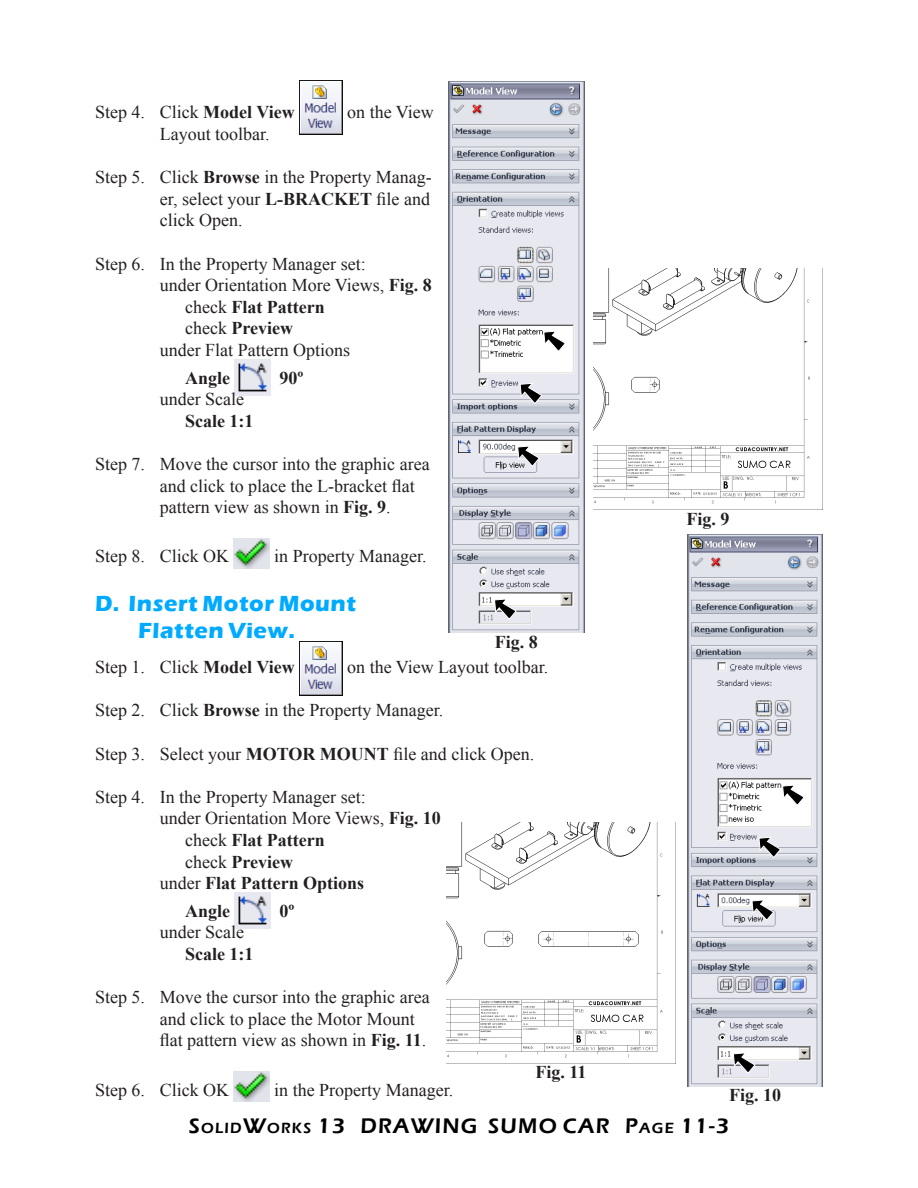
<style>
.page{position:relative;width:918px;height:1188px;background:#fff}
.page>*{position:absolute;margin:0;border:0;box-sizing:border-box;transform-origin:0 0}
.Subhead_1{font:700 22.5px/27px "Eras ITC";letter-spacing:.025em;color:#00abff}
.t1{font:600 21.75px "Eras ITC";letter-spacing:.055em;color:#000}
.Body_text{font:18px/21.6px "Times New Roman";color:#231f20}
.Body_text-2{font:700 18px "Times New Roman";color:#231f20}
.Fig_No{font:700 18px "Times New Roman";color:#231f20}
.s1{font-weight:700}
.s2{font-weight:400}
.s3{font-size:15.15px}
</style>
<div class="page">
<img style="left:299px;top:81px;width:44px;height:54px">
<img style="left:235px;top:360px;width:36px;height:36px">
<img style="left:234px;top:538px;width:36px;height:31px">
<img style="left:299px;top:642px;width:44px;height:54px">
<img style="left:235px;top:893px;width:36px;height:36px">
<img style="left:234px;top:1072px;width:36px;height:30px">
<img style="left:449px;top:81px;width:135px;height:551px">
<svg style="left:520px;top:383px;width:22px;height:21px"></svg>
<svg style="left:543px;top:331px;width:23px;height:21px"></svg>
<svg style="left:494px;top:598px;width:23px;height:22px"></svg>
<svg style="left:517px;top:445px;width:23px;height:22px"></svg>
<img style="left:688px;top:535px;width:135px;height:551px">
<svg style="left:758px;top:837px;width:23px;height:21px"></svg>
<svg style="left:782px;top:785px;width:23px;height:21px"></svg>
<svg style="left:733px;top:1052px;width:23px;height:22px"></svg>
<svg style="left:751px;top:899px;width:23px;height:22px"></svg>
<img style="left:593px;top:268px;width:230px;height:242px">
<img style="left:446px;top:822px;width:230px;height:241px">
<p class="Body_text" style="left:95px;top:101px;width:201px">Step 4. Click <span class="s1">Model View</span></p>
<p class="Body_text" style="left:347px;top:101px;width:88px">on the View</p>
<p class="Body_text" style="left:160px;top:123px;width:111px">Layout toolbar.</p>
<p class="Body_text" style="left:160px;top:166px;width:274px;text-align:justify;text-indent:-65px">Step 5. Click <span class="s1">Browse</span> in the Property Manag&shy;er, select your <span class="s1">L-BRACKET</span> file and click Open.</p>
<p class="Body_text" style="left:95px;top:253px;width:272px">Step 6. In the Property Manager set:</p>
<p class="Body_text" style="left:160px;top:274px;width:274px">under Orientation More Views, <span class="s1">Fig. 8</span></p>
<p class="Body_text-2" style="left:185px;top:294px;width:141px"><span class="s2">check</span> Flat Pattern</p>
<p class="Body_text-2" style="left:185px;top:316px;width:110px"><span class="s2">check</span> Preview</p>
<p class="Body_text" style="left:160px;top:339px;width:192px">under Flat Pattern Options</p>
<p class="Body_text-2" style="left:185px;top:365px;width:46px">Angle</p>
<p class="Body_text-2" style="left:280px;top:365px;width:25px">90º</p>
<p class="Body_text" style="left:185px;top:388px;width:70px;text-indent:-25px">under Scale<br><span class="s1">Scale 1:1</span></p>
<p class="Body_text" style="left:160px;top:453px;width:271px;text-indent:-65px">Step 7. Move the cursor into the graphic area and click to place the L-bracket flat pattern view as shown in <span class="s1">Fig. 9</span>.</p>
<p class="Body_text" style="left:95px;top:545px;width:136px">Step 8. Click OK</p>
<p class="Body_text" style="left:274px;top:545px;width:154px">in Property Manager.</p>
<p class="Subhead_1" style="left:138px;top:590px;width:219px;text-indent:-43px">D. Insert Motor Mount<br>Flatten View.</p>
<p class="Body_text" style="left:95px;top:656px;width:201px">Step 1. Click <span class="s1">Model View</span></p>
<p class="Body_text" style="left:347px;top:656px;width:203px">on the View Layout toolbar.</p>
<p class="Body_text" style="left:95px;top:699px;width:350px">Step 2. Click <span class="s1">Browse</span> in the Property Manager.</p>
<p class="Body_text" style="left:95px;top:742px;width:441px">Step 3. Select your <span class="s1">MOTOR MOUNT</span> file and click Open.</p>
<p class="Body_text" style="left:95px;top:786px;width:272px">Step 4. In the Property Manager set:</p>
<p class="Body_text" style="left:160px;top:807px;width:283px">under Orientation More Views, <span class="s1">Fig. 10</span></p>
<p class="Body_text-2" style="left:185px;top:828px;width:141px"><span class="s2">check</span> Flat Pattern</p>
<p class="Body_text-2" style="left:185px;top:849px;width:110px"><span class="s2">check</span> Preview</p>
<p class="Body_text-2" style="left:160px;top:871px;width:206px"><span class="s2">under</span> Flat Pattern Options</p>
<p class="Body_text-2" style="left:185px;top:898px;width:46px">Angle</p>
<p class="Body_text-2" style="left:280px;top:898px;width:16px">0º</p>
<p class="Body_text" style="left:185px;top:921px;width:70px;text-indent:-25px">under Scale<br><span class="s1">Scale 1:1</span></p>
<p class="Body_text" style="left:160px;top:986px;width:271px;text-indent:-65px">Step 5. Move the cursor into the graphic area and click to place the Motor Mount flat pattern view as shown in <span class="s1">Fig. 11</span>.</p>
<p class="Body_text" style="left:95px;top:1078px;width:136px">Step 6. Click OK</p>
<p class="Body_text" style="left:274px;top:1078px;width:180px">in the Property Manager.</p>
<p class="Fig_No" style="left:495px;top:629px;width:45px">Fig. 8</p>
<p class="Fig_No" style="left:536px;top:1060px;width:52px">Fig. 11</p>
<p class="Fig_No" style="left:687px;top:506px;width:45px">Fig. 9</p>
<p class="Fig_No" style="left:729px;top:1083px;width:54px">Fig. 10</p>
<p class="t1" style="left:189px;top:1114px;width:542px">S<span class="s3">OLID</span>W<span class="s3">ORKS</span> 13 DRAWING SUMO CAR P<span class="s3">AG E</span> 11-3</p>
</div>
